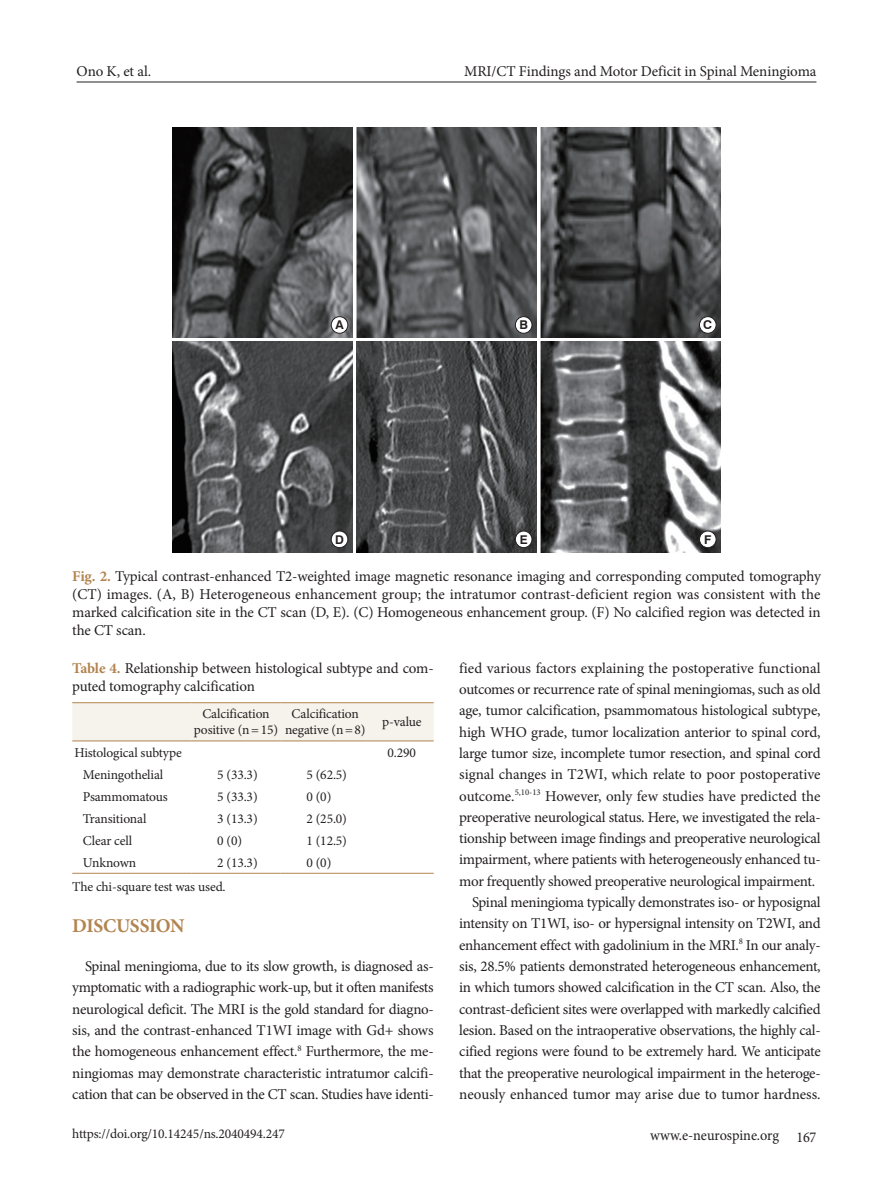
<style>
.page{position:relative;width:893px;height:1191px;background:#fff}
.page>*{position:absolute;margin:0;border:0;box-sizing:border-box;transform-origin:0 0}
.대제목{font:700 19.5px "Minion Pro";letter-spacing:-.02em;color:#b28450}
.본문{font:15px/21.3px "Minion Pro";letter-spacing:-.015em;color:#231f20;text-align:justify}
.표그림캡션{font:15px/18px "Minion Pro";letter-spacing:-.01em;color:#231f20;text-align:justify}
.본문-2{font:15px "Minion Pro";letter-spacing:-.015em;color:#231f20;scale:.95 1}
.표본문{font:13.5px "Minion Pro";letter-spacing:-.01em;color:#231f20}
.표항목{font:13.5px/16.2px "Minion Pro";letter-spacing:-.01em;color:#231f20;text-align:center}
.t1{font:700 12.15px "Swiss 721 BT";color:#231f20}
.s1{font-weight:700;color:#b28450}
</style>
<div class="page">
<hr style="left:77px;top:82px;width:739px;height:1px;background:#231f20">
<img style="left:172px;top:128px;width:180px;height:210px">
<img style="left:172px;top:342px;width:180px;height:210px">
<img style="left:357px;top:128px;width:179px;height:210px">
<img style="left:357px;top:342px;width:179px;height:210px">
<img style="left:541px;top:128px;width:179px;height:210px">
<img style="left:541px;top:342px;width:179px;height:210px">
<div style="left:331px;top:317px;width:17px;height:16px;background:#fff;border-radius:50%"></div>
<div style="left:331px;top:316px;width:17px;height:17px;border:1px solid #231f20;border-radius:50%"></div>
<div style="left:515px;top:317px;width:17px;height:16px;background:#fff;border-radius:50%"></div>
<div style="left:515px;top:316px;width:17px;height:17px;border:1px solid #231f20;border-radius:50%"></div>
<div style="left:699px;top:317px;width:17px;height:16px;background:#fff;border-radius:50%"></div>
<div style="left:699px;top:316px;width:17px;height:17px;border:1px solid #231f20;border-radius:50%"></div>
<div style="left:331px;top:531px;width:17px;height:16px;background:#fff;border-radius:50%"></div>
<div style="left:331px;top:531px;width:17px;height:17px;border:1px solid #231f20;border-radius:50%"></div>
<div style="left:515px;top:531px;width:17px;height:16px;background:#fff;border-radius:50%"></div>
<div style="left:515px;top:531px;width:17px;height:17px;border:1px solid #231f20;border-radius:50%"></div>
<div style="left:699px;top:531px;width:17px;height:16px;background:#fff;border-radius:50%"></div>
<div style="left:699px;top:531px;width:17px;height:17px;border:1px solid #231f20;border-radius:50%"></div>
<div style="left:72px;top:703px;width:362px;height:37px;background:#f6f3ed"></div>
<hr style="left:72px;top:702px;width:119px;height:1px;background:#b28450">
<hr style="left:191px;top:702px;width:90px;height:1px;background:#b28450">
<hr style="left:281px;top:702px;width:89px;height:1px;background:#b28450">
<hr style="left:370px;top:702px;width:64px;height:1px;background:#b28450">
<hr style="left:72px;top:740px;width:119px;height:1px;background:#b28450">
<hr style="left:191px;top:740px;width:90px;height:1px;background:#b28450">
<hr style="left:281px;top:740px;width:89px;height:1px;background:#b28450">
<hr style="left:370px;top:740px;width:64px;height:1px;background:#b28450">
<hr style="left:72px;top:873px;width:119px;height:1px;background:#b28450">
<hr style="left:191px;top:873px;width:90px;height:1px;background:#b28450">
<hr style="left:281px;top:873px;width:89px;height:1px;background:#b28450">
<hr style="left:370px;top:873px;width:64px;height:1px;background:#b28450">
<p class="본문" style="left:77px;top:61px;width:76px">Ono K, et al.</p>
<p class="본문" style="left:464px;top:61px;width:354px">MRI/CT Findings and Motor Deficit in Spinal Meningioma</p>
<p class="t1" style="left:335px;top:317px;width:10px">A</p>
<p class="t1" style="left:519px;top:317px;width:10px">B</p>
<p class="t1" style="left:703px;top:317px;width:10px">C</p>
<p class="t1" style="left:335px;top:532px;width:10px">D</p>
<p class="t1" style="left:520px;top:532px;width:9px">E</p>
<p class="t1" style="left:704px;top:532px;width:9px">F</p>
<p class="표그림캡션" style="left:72px;top:568px;width:750px"><span class="s1">Fig. 2.</span> Typical contrast-enhanced T2-weighted image magnetic resonance imaging and corresponding computed tomography (CT) images. (A, B) Heterogeneous enhancement group; the intratumor contrast-deficient region was consistent with the marked calcification site in the CT scan (D, E). (C) Homogeneous enhancement group. (F) No calcified region was detected in the CT scan.</p>
<p class="표그림캡션" style="left:72px;top:659px;width:363px"><span class="s1">Table 4.</span> Relationship between histological subtype and com&shy;puted tomography calcification</p>
<p class="표항목" style="left:194px;top:705px;width:86px">Calcification positive (n = 15)</p>
<p class="표항목" style="left:285px;top:705px;width:82px">Calcification negative (n = 8)</p>
<p class="표항목" style="left:382px;top:714px;width:41px">p-value</p>
<p class="표본문" style="left:74px;top:743px;width:109px">Histological subtype</p>
<p class="표본문" style="left:388px;top:743px;width:30px">0.290</p>
<p class="표본문" style="left:83px;top:765px;width:82px">Meningothelial</p>
<p class="표본문" style="left:217px;top:765px;width:42px">5 (33.3)</p>
<p class="표본문" style="left:306px;top:765px;width:42px">5 (62.5)</p>
<p class="표본문" style="left:83px;top:787px;width:86px">Psammomatous</p>
<p class="표본문" style="left:217px;top:787px;width:42px">5 (33.3)</p>
<p class="표본문" style="left:306px;top:787px;width:26px">0 (0)</p>
<p class="표본문" style="left:83px;top:809px;width:65px">Transitional</p>
<p class="표본문" style="left:217px;top:809px;width:42px">3 (13.3)</p>
<p class="표본문" style="left:306px;top:809px;width:42px">2 (25.0)</p>
<p class="표본문" style="left:83px;top:831px;width:51px">Clear cell</p>
<p class="표본문" style="left:217px;top:831px;width:26px">0 (0)</p>
<p class="표본문" style="left:306px;top:831px;width:42px">1 (12.5)</p>
<p class="표본문" style="left:83px;top:853px;width:55px">Unknown</p>
<p class="표본문" style="left:217px;top:853px;width:42px">2 (13.3)</p>
<p class="표본문" style="left:306px;top:853px;width:26px">0 (0)</p>
<p class="표본문" style="left:72px;top:877px;width:155px">The chi-square test was used.</p>
<p class="본문" style="left:459px;top:657px;width:363px">fied various factors explaining the postoperative functional outcomes or recurrence rate of spinal meningiomas, such as old age, tumor calcification, psammomatous histological subtype, high WHO grade, tumor localization anterior to spinal cord, large tumor size, incomplete tumor resection, and spinal cord signal changes in T2WI, which relate to poor postoperative outcome.<sup>5,10-13</sup> However, only few studies have predicted the preoperative neurological status. Here, we investigated the rela&shy;tionship between image findings and preoperative neurological impairment, where patients with heterogeneously enhanced tu&shy;mor frequently showed preoperative neurological impairment.</p>
<p class="본문" style="left:459px;top:891px;width:363px;text-indent:13px">Spinal meningioma typically demonstrates iso- or hyposignal intensity on T1WI, iso- or hypersignal intensity on T2WI, and enhancement effect with gadolinium in the MRI.<sup>8</sup> In our analy&shy;sis, 28.5% patients demonstrated heterogeneous enhancement, in which tumors showed calcification in the CT scan. Also, the contrast-deficient sites were overlapped with markedly calcified lesion. Based on the intraoperative observations, the highly cal&shy;cified regions were found to be extremely hard. We anticipate that the preoperative neurological impairment in the heteroge&shy;neously enhanced tumor may arise due to tumor hardness.</p>
<p class="대제목" style="left:72px;top:912px;width:114px">DISCUSSION</p>
<p class="본문" style="left:72px;top:955px;width:363px;text-indent:13px">Spinal meningioma, due to its slow growth, is diagnosed as&shy;ymptomatic with a radiographic work-up, but it often manifests neurological deficit. The MRI is the gold standard for diagno&shy;sis, and the contrast-enhanced T1WI image with Gd+ shows the homogeneous enhancement effect.<sup>8</sup> Furthermore, the me&shy;ningiomas may demonstrate characteristic intratumor calcifi&shy;cation that can be observed in the CT scan. Studies have identi-</p>
<p class="표항목" style="left:72px;top:1125px;width:214px">https://doi.org/10.14245/ns.2040494.247</p>
<p class="본문-2" style="left:650px;top:1125px;width:176px">www.e-neurospine.org 167</p>
</div>
